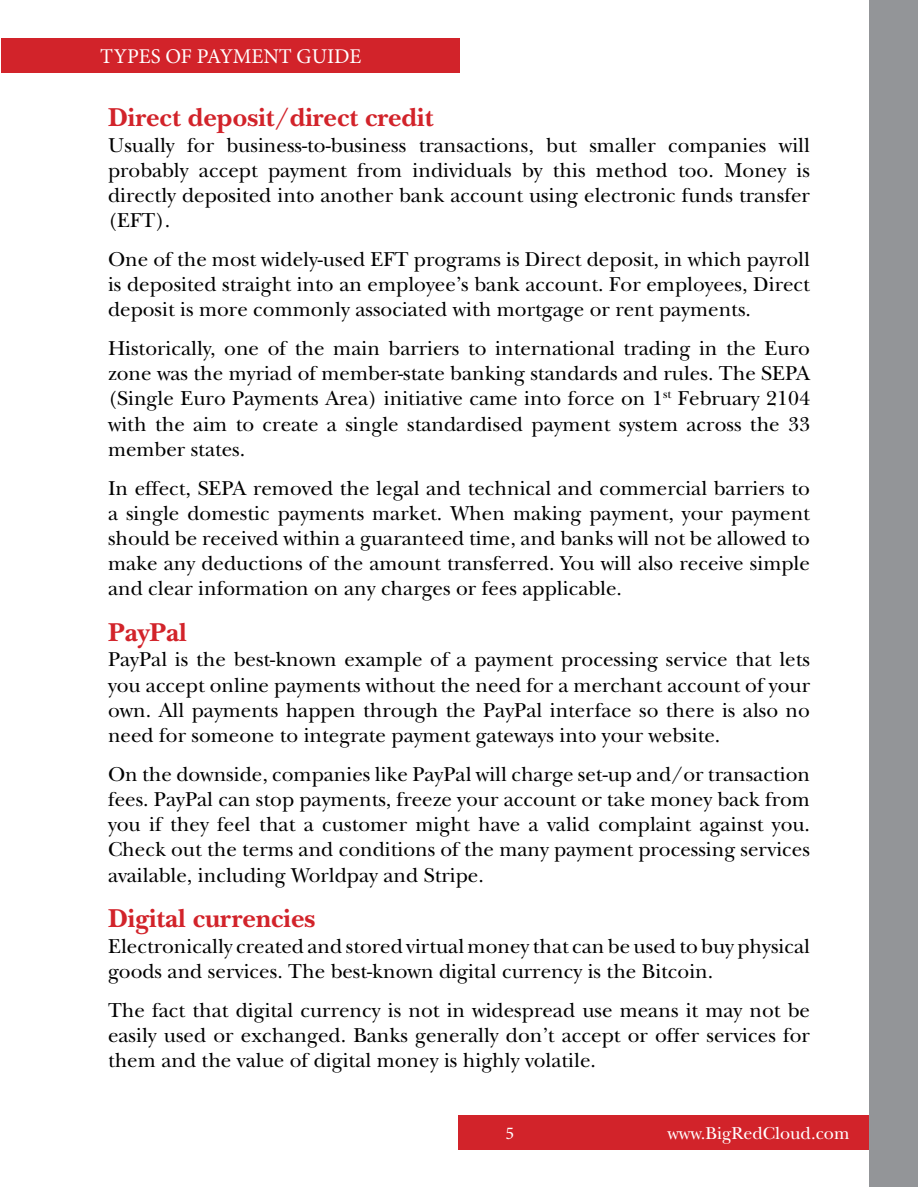
<style>
.page{position:relative;width:918px;height:1188px;background:#fff}
.page>*{position:absolute;margin:0;border:0;box-sizing:border-box;transform-origin:0 0}
.t1{font:700 27px "New Baskerville Std";color:#d2232a}
.t2{font:21px/25.2px "New Baskerville Std";color:#000;text-align:justify}
.t3{font:21px "Minion Pro";color:#fff}
.t4{font:18px "New Baskerville Std";color:#fff}
.t5{font:18px "Minion Pro";color:#fff}
</style>
<div class="page">
<div style="left:1px;top:38px;width:459px;height:35px;background:#d2232a"></div>
<hr style="left:0;top:1113px;width:1px;height:35px;background:#d2232a">
<div style="left:458px;top:1115px;width:459px;height:35px;background:#d2232a"></div>
<div style="left:869px;top:0;width:49px;height:1187px;background:#939598"></div>
<p class="t3" style="left:100px;top:42px;width:263px">TYPES OF PAYMENT GUIDE</p>
<p class="t1" style="left:108px;top:102px;width:327px">Direct deposit/direct credit</p>
<p class="t2" style="left:108px;top:132px;width:704px">Usually for business-to-business transactions, but smaller companies will probably accept payment from individuals by this method too. Money is directly deposited into another bank account using electronic funds transfer (EFT).</p>
<p class="t2" style="left:108px;top:247px;width:704px">One of the most widely-used EFT programs is Direct deposit, in which payroll is deposited straight into an employee’s bank account. For employees, Direct deposit is more commonly associated with mortgage or rent payments.</p>
<p class="t2" style="left:108px;top:336px;width:704px">Historically, one of the main barriers to international trading in the Euro zone was the myriad of member-state banking standards and rules. The SEPA (Single Euro Payments Area) initiative came into force on 1<sup>st</sup> February 2104 with the aim to create a single standardised payment system across the 33 member states.</p>
<p class="t2" style="left:108px;top:475px;width:704px">In effect, SEPA removed the legal and technical and commercial barriers to a single domestic payments market. When making payment, your payment should be received within a guaranteed time, and banks will not be allowed to make any deductions of the amount transferred. You will also receive simple and clear information on any charges or fees applicable.</p>
<p class="t1" style="left:108px;top:617px;width:80px">PayPal</p>
<p class="t2" style="left:108px;top:647px;width:704px">PayPal is the best-known example of a payment processing service that lets you accept online payments without the need for a merchant account of your own. All payments happen through the PayPal interface so there is also no need for someone to integrate payment gateways into your website.</p>
<p class="t2" style="left:108px;top:761px;width:704px">On the downside, companies like PayPal will charge set-up and/or transaction fees. PayPal can stop payments, freeze your account or take money back from you if they feel that a customer might have a valid complaint against you.<br>Check out the terms and conditions of the many payment processing services available, including Worldpay and Stripe.</p>
<p class="t1" style="left:108px;top:903px;width:209px">Digital currencies</p>
<p class="t2" style="left:108px;top:933px;width:704px">Electronically created and stored virtual money that can be used to buy physical goods and services. The best-known digital currency is the Bitcoin.</p>
<p class="t2" style="left:108px;top:997px;width:704px">The fact that digital currency is not in widespread use means it may not be easily used or exchanged. Banks generally don’t accept or offer services for them and the value of digital money is highly volatile.</p>
<p class="t5" style="left:505px;top:1121px;width:10px">5</p>
<p class="t4" style="left:667px;top:1123px;width:184px">www.BigRedCloud.com</p>
</div>
